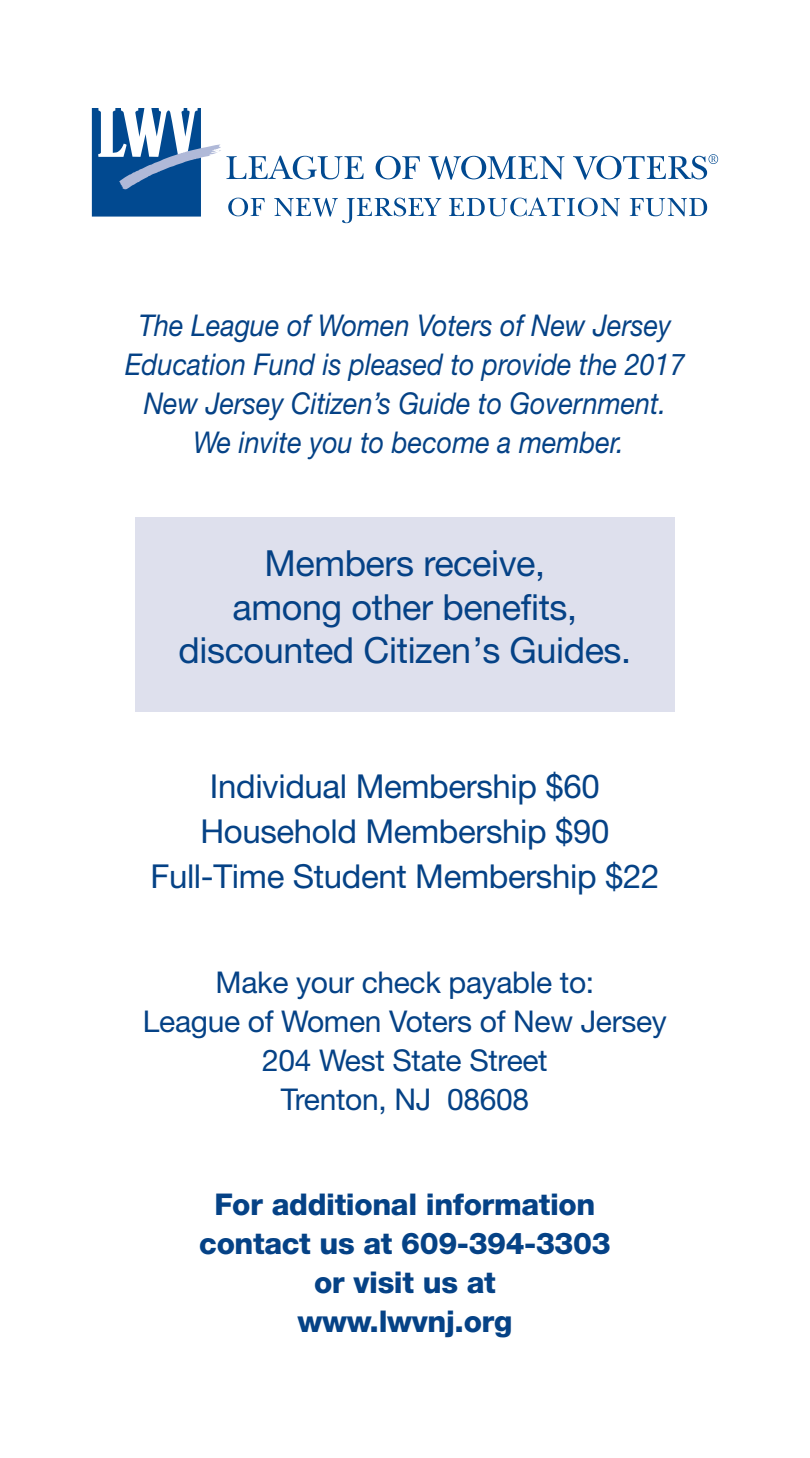
<style>
.page{position:relative;width:810px;height:1458px;background:#fff}
.page>*{position:absolute;margin:0;border:0;box-sizing:border-box;transform-origin:0 0}
.t1{font:36px/43.2px "Helvetica Neue";letter-spacing:-.01em;color:#054286;text-align:center}
.t2{font:33px/45px "Helvetica Neue";letter-spacing:-.01em;color:#054286;text-align:center}
.t3{font:italic 30px/39px "Helvetica Neue";color:#054286;text-align:center;scale:.9 1}
.t4{font:30px/39px "Helvetica Neue";letter-spacing:-.01em;color:#054286;text-align:center}
.t5{font:800 30px/39px "Helvetica Neue";letter-spacing:-.015em;color:#054286;text-align:center}
</style>
<div class="page">
<div style="left:135px;top:517px;width:540px;height:195px;background:#dee0ed"></div>
<svg style="left:92px;top:108px;width:626px;height:115px"></svg>
<p class="t3" style="left:125px;top:309px;width:623px">The League of Women Voters of New Jersey Education Fund is pleased to provide the 2017<br>New Jersey Citizen’s Guide to Government.<br>We invite you to become a member.</p>
<p class="t1" style="left:179px;top:546px;width:454px">Members receive,<br>among other benefits, discounted Citizen’s Guides.</p>
<p class="t2" style="left:150px;top:767px;width:510px">Individual Membership $60<br>Household Membership $90<br>Full-Time Student Membership $22</p>
<p class="t4" style="left:143px;top:966px;width:525px">Make your check payable to:<br>League of Women Voters of New Jersey<br>204 West State Street<br>Trenton, NJ 08608</p>
<p class="t5" style="left:199px;top:1187px;width:413px">For additional information contact us at 609-394-3303 or visit us at<br>www.lwvnj.org</p>
</div>
